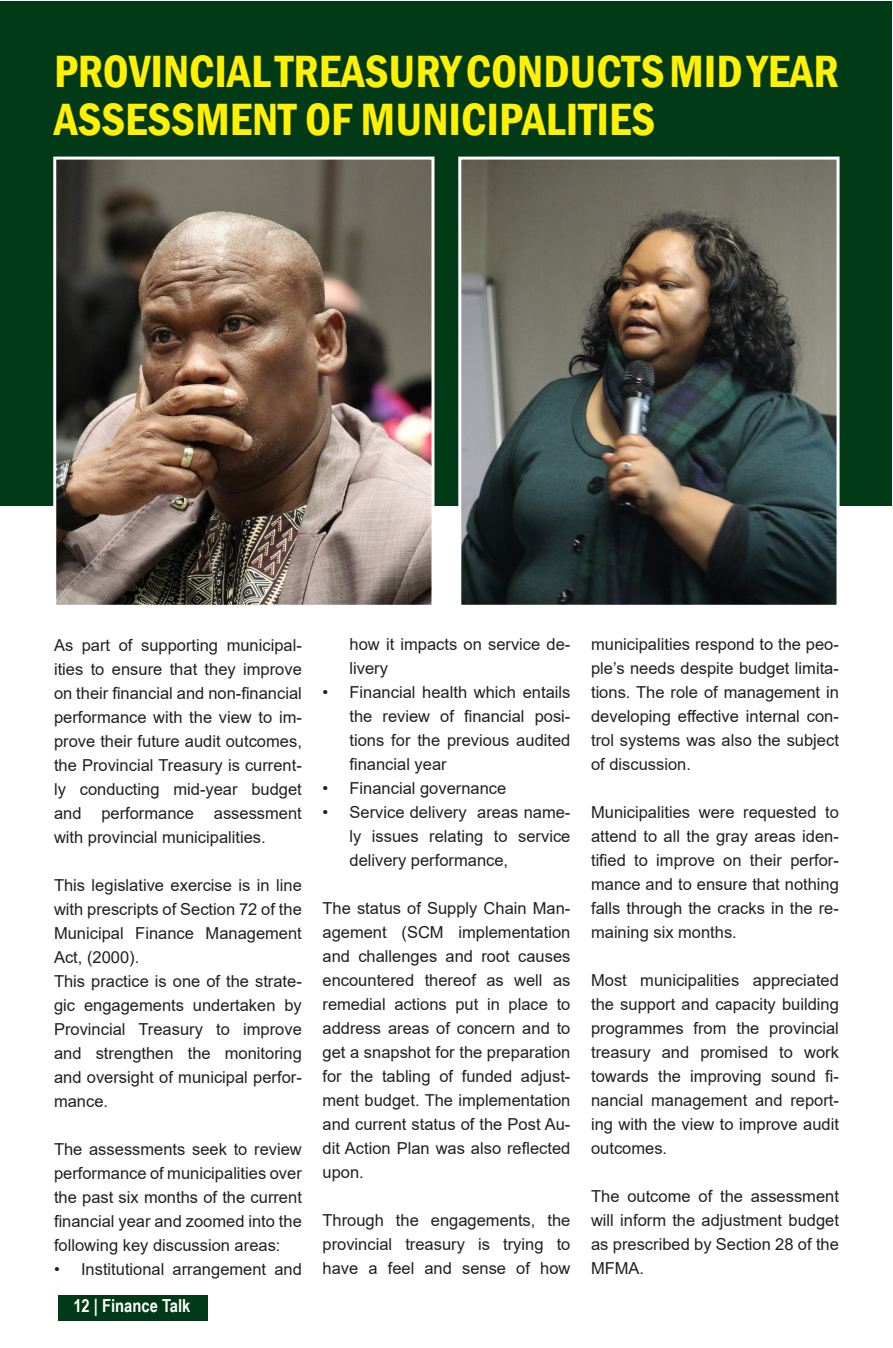
<style>
.page{position:relative;width:893px;height:1348px;background:#fff}
.page>*{position:absolute;margin:0;border:0;box-sizing:border-box;transform-origin:0 0}
.t1{font:600 condensed 46.5px/48px "Franklin Gothic";color:#fff101}
.t2{font:700 18px "Arial Narrow";color:#fff}
.t3{font:16.5px/24px "Arial";color:#231f20;text-align:justify}
</style>
<div class="page">
<div style="left:1px;top:1px;width:891px;height:504px;background:#003a16"></div>
<img style="left:462px;top:161px;width:373px;height:443px">
<div style="left:458px;top:157px;width:381px;height:451px;border:3px solid #fff"></div>
<img style="left:57px;top:161px;width:373px;height:443px">
<div style="left:53px;top:157px;width:381px;height:451px;border:3px solid #fff"></div>
<div style="left:58px;top:1295px;width:150px;height:26px;background:#003a16"></div>
<p class="t1" style="left:54px;top:46px;width:786px">PROVINCIAL TREASURY CONDUCTS MID YEAR<br>ASSESSMENT OF MUNICIPALITIES</p>
<p class="t3" style="left:54px;top:633px;width:249px">As part of supporting municipal&shy;ities to ensure that they improve on their financial and non-financial performance with the view to im&shy;prove their future audit outcomes, the Provincial Treasury is current&shy;ly conducting mid-year budget and performance assessment with provincial municipalities.</p>
<p class="t3" style="left:54px;top:873px;width:249px">This legislative exercise is in line with prescripts of Section 72 of the Municipal Finance Management Act, (2000).</p>
<p class="t3" style="left:54px;top:969px;width:249px">This practice is one of the strate&shy;gic engagements undertaken by Provincial Treasury to improve and strengthen the monitoring and oversight of municipal perfor&shy;mance.</p>
<p class="t3" style="left:54px;top:1137px;width:249px">The assessments seek to review performance of municipalities over the past six months of the current financial year and zoomed into the following key discussion areas:</p>
<p class="t3" style="left:54px;top:1257px;width:249px">• Institutional arrangement and</p>
<p class="t2" style="left:73px;top:1292px;width:119px">12 | Finance Talk</p>
<p class="t3" style="left:350px;top:632px;width:222px">how it impacts on service de&shy;livery</p>
<p class="t3" style="left:350px;top:680px;width:222px;text-indent:-27px">• Financial health which entails the review of financial posi&shy;tions for the previous audited financial year</p>
<p class="t3" style="left:323px;top:776px;width:185px">• Financial governance</p>
<p class="t3" style="left:350px;top:800px;width:222px;text-indent:-27px">• Service delivery areas name&shy;ly issues relating to service delivery performance,</p>
<p class="t3" style="left:323px;top:896px;width:249px">The status of Supply Chain Man&shy;agement (SCM implementation and challenges and root causes encountered thereof as well as remedial actions put in place to address areas of concern and to get a snapshot for the preparation for the tabling of funded adjust&shy;ment budget. The implementation and current status of the Post Au&shy;dit Action Plan was also reflected upon.</p>
<p class="t3" style="left:323px;top:1208px;width:249px">Through the engagements, the provincial treasury is trying to have a feel and sense of how</p>
<p class="t3" style="left:591px;top:632px;width:249px">municipalities respond to the peo&shy;ple’s needs despite budget limita&shy;tions. The role of management in developing effective internal con&shy;trol systems was also the subject of discussion.</p>
<p class="t3" style="left:591px;top:800px;width:249px">Municipalities were requested to attend to all the gray areas iden&shy;tified to improve on their perfor&shy;mance and to ensure that nothing falls through the cracks in the re&shy;maining six months.</p>
<p class="t3" style="left:591px;top:968px;width:249px">Most municipalities appreciated the support and capacity building programmes from the provincial treasury and promised to work towards the improving sound fi&shy;nancial management and report&shy;ing with the view to improve audit outcomes.</p>
<p class="t3" style="left:591px;top:1184px;width:249px">The outcome of the assessment will inform the adjustment budget as prescribed by Section 28 of the MFMA.</p>
</div>
